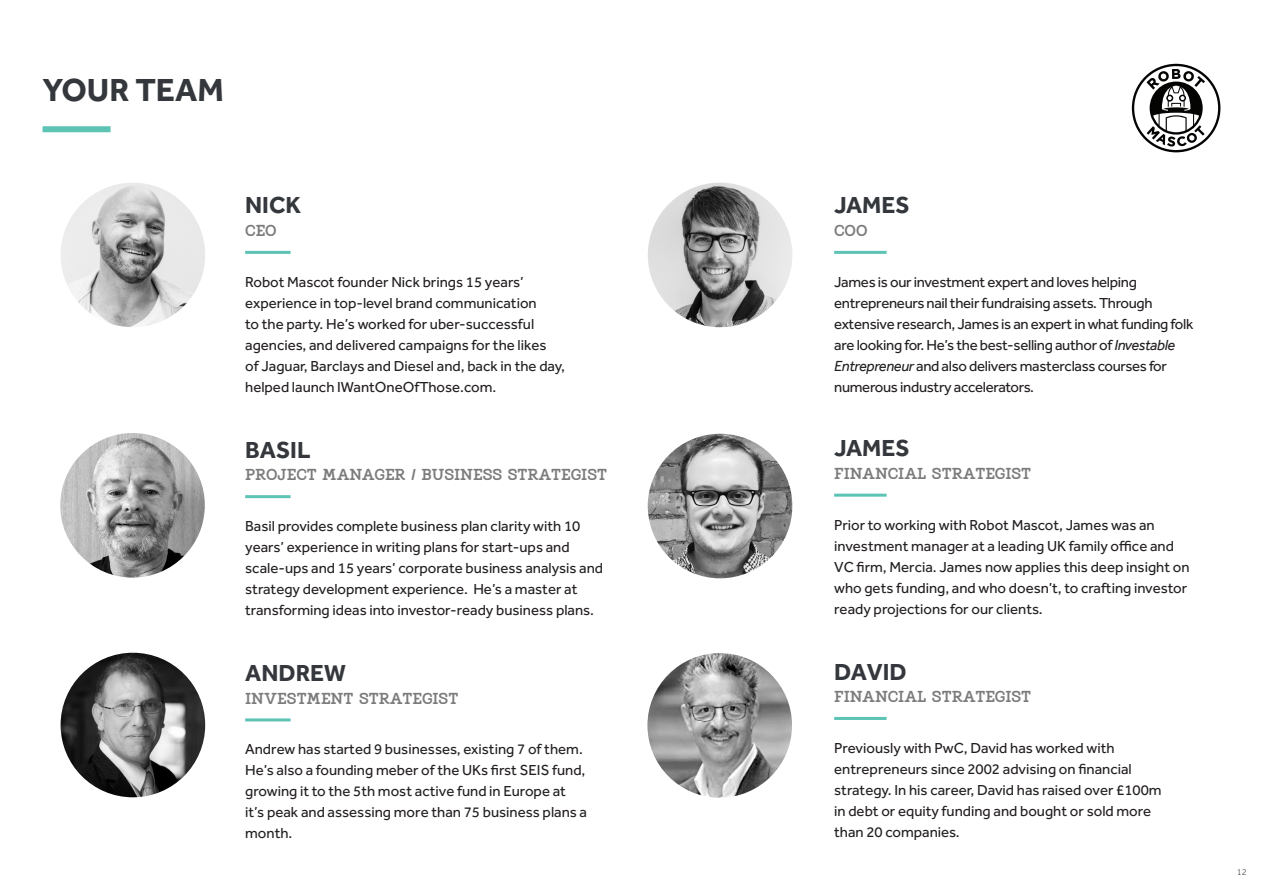
<style>
.page{position:relative;width:1263px;height:893px;background:#fff}
.page>*{position:absolute;margin:0;border:0;box-sizing:border-box;transform-origin:0 0}
.Main_Title{font:700 33px "Effra";color:#34383c}
.Body_Copy{font:700 24px "Effra";color:#34383c}
.Body_Copy-2{font:18px "Vodka Slab";color:#7c7b7b}
.Body_Copy-3{font:15px/21px "Effra";color:#231f20}
.Body_Copy-4{font:15px/21px "Effra";letter-spacing:-.02em;color:#231f20}
.t1{font:300 9px "Effra";color:#231f20}
.s1{font-style:italic}
</style>
<div class="page">
<svg style="left:1132px;top:64px;width:88px;height:88px"></svg>
<div style="left:43px;top:126px;width:68px;height:6px;background:#5cc3b5"></div>
<hr style="left:245px;top:251px;width:46px;height:3px;background:#5cc3b5">
<hr style="left:245px;top:495px;width:46px;height:3px;background:#5cc3b5">
<hr style="left:245px;top:718px;width:46px;height:3px;background:#5cc3b5">
<hr style="left:834px;top:251px;width:53px;height:3px;background:#5cc3b5">
<hr style="left:834px;top:494px;width:53px;height:3px;background:#5cc3b5">
<hr style="left:834px;top:717px;width:53px;height:3px;background:#5cc3b5">
<img style="left:648px;top:183px;width:144px;height:144px;border-radius:72px">
<img style="left:647px;top:653px;width:145px;height:145px;border-radius:72px">
<img style="left:61px;top:653px;width:144px;height:144px;border-radius:72px">
<img style="left:60px;top:433px;width:145px;height:145px;border-radius:72px">
<img style="left:648px;top:434px;width:144px;height:144px;border-radius:72px">
<img style="left:61px;top:183px;width:144px;height:144px;border-radius:72px">
<p class="Main_Title" style="left:43px;top:70px;width:183px">YOUR TEAM</p>
<p class="Body_Copy" style="left:245px;top:191px;width:57px">NICK</p>
<p class="Body_Copy-2" style="left:245px;top:217px;width:33px">CEO</p>
<p class="Body_Copy-3" style="left:245px;top:271px;width:321px">Robot Mascot founder Nick brings 15 years’ experience in top-level brand communication<br>to the party. He’s worked for uber-successful agencies, and delivered campaigns for the likes<br>of Jaguar, Barclays and Diesel and, back in the day,</p>
<p class="Body_Copy-3" style="left:245px;top:376px;width:253px">helped launch IWantOneOfThose.com.</p>
<p class="Body_Copy" style="left:245px;top:435px;width:67px">BASIL</p>
<p class="Body_Copy-2" style="left:245px;top:461px;width:363px">PROJECT MANAGER / BUSINESS STRATEGIST</p>
<p class="Body_Copy-3" style="left:245px;top:515px;width:359px">Basil provides complete business plan clarity with 10 years’ experience in writing plans for start-ups and scale-ups and 15 years’ corporate business analysis and strategy development experience. He’s a master at transforming ideas into investor-ready business plans.</p>
<p class="Body_Copy" style="left:245px;top:658px;width:102px">ANDREW</p>
<p class="Body_Copy-2" style="left:245px;top:684px;width:215px">INVESTMENT STRATEGIST</p>
<p class="Body_Copy-3" style="left:245px;top:739px;width:343px">Andrew has started 9 businesses, existing 7 of them.<br>He’s also a founding meber of the UKs first SEIS fund, growing it to the 5th most active fund in Europe at it’s peak and assessing more than 75 business plans a month.</p>
<p class="Body_Copy" style="left:834px;top:191px;width:77px">JAMES</p>
<p class="Body_Copy-2" style="left:834px;top:217px;width:35px">COO</p>
<p class="Body_Copy-4" style="left:834px;top:271px;width:361px">James is our investment expert and loves helping entrepreneurs nail their fundraising assets. Through extensive research, James is an expert in what funding folk are looking for. He’s the best-selling author of <span class="s1">Investable Entrepreneur</span> and also delivers masterclass courses for numerous industry accelerators.</p>
<p class="Body_Copy" style="left:834px;top:434px;width:77px">JAMES</p>
<p class="Body_Copy-2" style="left:834px;top:460px;width:199px">FINANCIAL STRATEGIST</p>
<p class="Body_Copy-3" style="left:834px;top:514px;width:357px">Prior to working with Robot Mascot, James was an investment manager at a leading UK family office and VC firm, Mercia. James now applies this deep insight on who gets funding, and who doesn’t, to crafting investor ready projections for our clients.</p>
<p class="Body_Copy" style="left:834px;top:657px;width:74px">DAVID</p>
<p class="Body_Copy-2" style="left:834px;top:683px;width:199px">FINANCIAL STRATEGIST</p>
<p class="Body_Copy-3" style="left:834px;top:737px;width:329px">Previously with PwC, David has worked with entrepreneurs since 2002 advising on financial strategy. In his career, David has raised over £100m in debt or equity funding and bought or sold more than 20 companies.</p>
<p class="t1" style="left:1237px;top:866px;width:11px">12</p>
</div>
